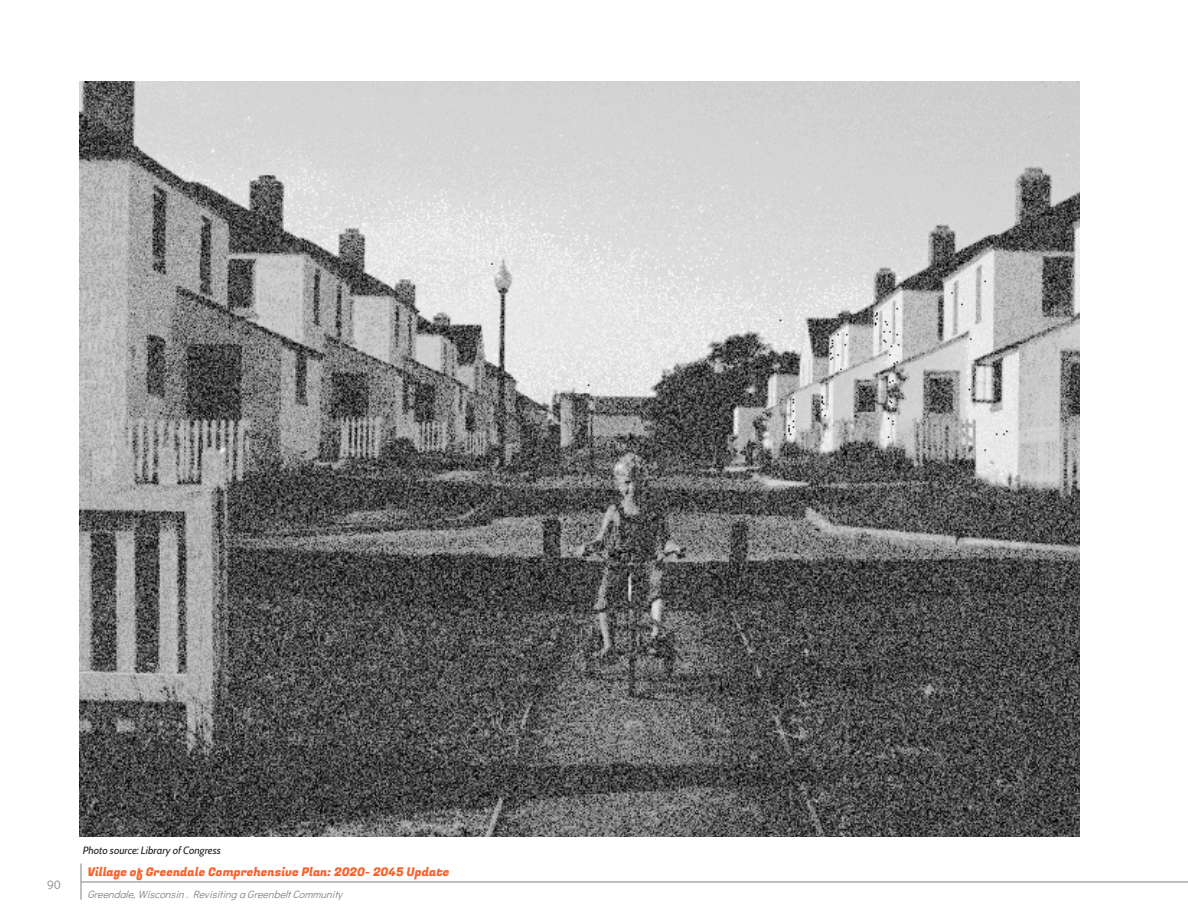
<style>
.page{position:relative;width:1188px;height:918px;background:#fff}
.page>*{position:absolute;margin:0;border:0;box-sizing:border-box;transform-origin:0 0}
.t1{font:12px "Fugaz One";color:#f7632b}
.Pg_Number{font:12px "Didact Gothic";color:#808285}
.t2{font:italic 10.5px "Didact Gothic";color:#808285}
.Body_Text{font:italic 10.5px "Cabin";color:#231f20}
</style>
<div class="page">
<hr style="left:81px;top:864px;width:1px;height:36px;background:#808285">
<hr style="left:81px;top:882px;width:1107px;height:1px;background:#808285">
<img style="left:80px;top:81px;width:1000px;height:756px">
<p class="Pg_Number" style="left:47px;top:875px;width:15px">90</p>
<p class="Body_Text" style="left:83px;top:842px;width:139px">Photo source: Library of Congress</p>
<p class="t1" style="left:87px;top:864px;width:364px">Village of Greendale Comprehensive Plan: 2020- 2045 Update</p>
<p class="t2" style="left:87px;top:886px;width:260px">Greendale,Wisconsin.RevisitingaGreenbeltCommunity</p>
</div>
